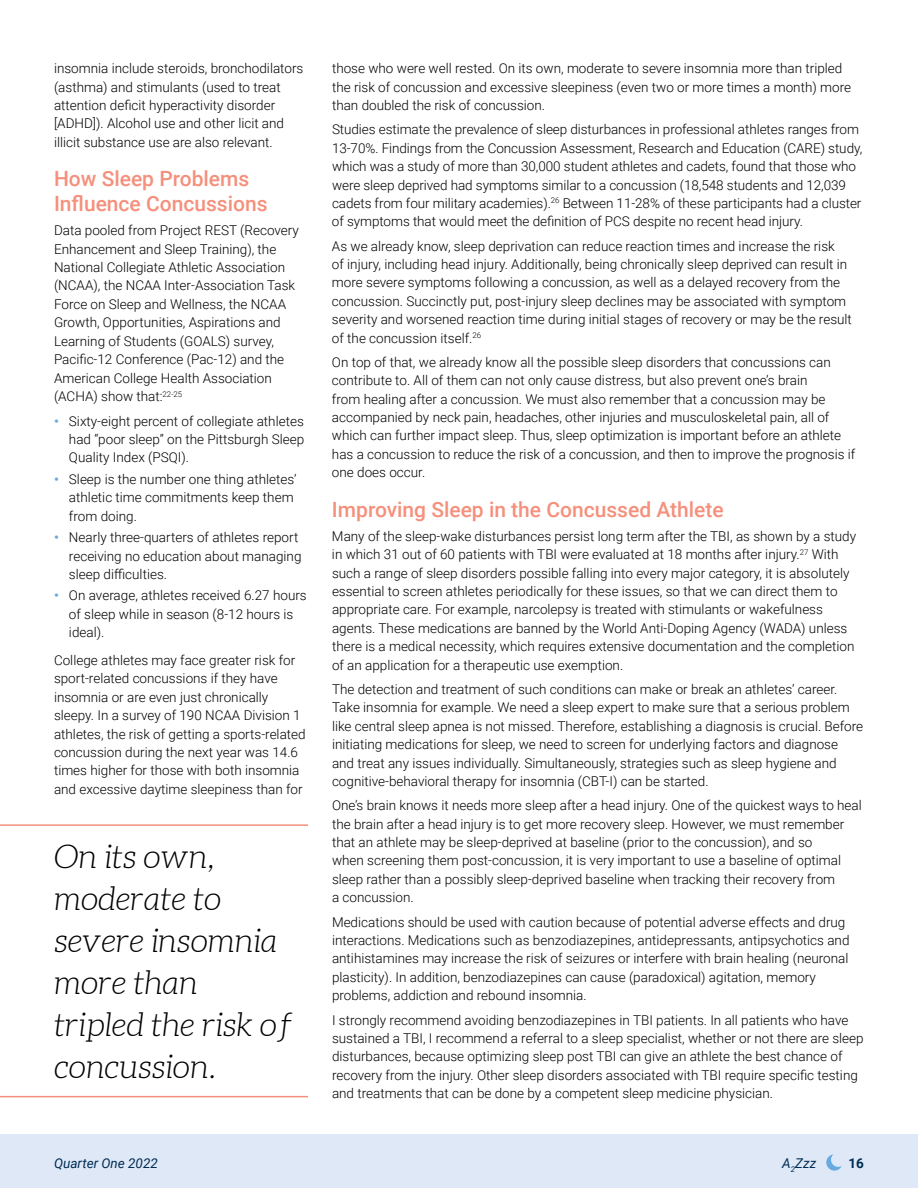
<style>
.page{position:relative;width:918px;height:1188px;background:#fff}
.page>*{position:absolute;margin:0;border:0;box-sizing:border-box;transform-origin:0 0}
.t1{font:italic 300 33px/42px "Aleo";color:#000}
.t2{font:500 21px/24.5px "Roboto";color:#f5907c}
.t3{font:300 13.5px/18.5px "Roboto";color:#000}
.t4{font:italic 13.5px "Roboto";color:#002d55}
.t5{font:700 13.5px "Roboto";color:#002d55}
.s1{font-weight:700;color:#66aae1}
</style>
<div class="page">
<div style="left:0;top:1134px;width:918px;height:54px;background:#dfe8f6"></div>
<svg style="left:826px;top:1154px;width:16px;height:17px"></svg>
<hr style="left:0;top:824px;width:308px;height:2px;background:#f5907c">
<hr style="left:0;top:1096px;width:308px;height:1px;background:#f5907c">
<p class="t3" style="left:54px;top:59px;width:251px">insomnia include steroids, bronchodilators (asthma) and stimulants (used to treat attention deficit hyperactivity disorder [ADHD]). Alcohol use and other licit and illicit substance use are also relevant.</p>
<h2 class="t2" style="left:54px;top:166px;width:215px">How Sleep Problems<br>Influence Concussions</h2>
<p class="t3" style="left:54px;top:221px;width:246px">Data pooled from Project REST (Recovery Enhancement and Sleep Training), the National Collegiate Athletic Association (NCAA), the NCAA Inter-Association Task Force on Sleep and Wellness, the NCAA Growth, Opportunities, Aspirations and Learning of Students (GOALS) survey, Pacific-12 Conference (Pac-12) and the American College Health Association (ACHA) show that:<sup>22-25</sup></p>
<p class="t3" style="left:69px;top:411px;width:237px;text-align:justify;text-indent:-15px"><span class="s1">•</span> Sixty-eight percent of collegiate athletes had “poor sleep” on the Pittsburgh Sleep Quality Index (PSQI).</p>
<p class="t3" style="left:69px;top:469px;width:229px;text-indent:-15px"><span class="s1">•</span> Sleep is the number one thing athletes’ athletic time commitments keep them from doing.</p>
<p class="t3" style="left:69px;top:528px;width:234px;text-indent:-15px"><span class="s1">•</span> Nearly three-quarters of athletes report receiving no education about managing sleep difficulties.</p>
<p class="t3" style="left:69px;top:586px;width:239px;text-indent:-15px"><span class="s1">•</span> On average, athletes received 6.27 hours of sleep while in season (8-12 hours is ideal).</p>
<p class="t3" style="left:54px;top:650px;width:253px">College athletes may face greater risk for sport-related concussions if they have insomnia or are even just chronically sleepy. In a survey of 190 NCAA Division 1 athletes, the risk of getting a sports-related concussion during the next year was 14.6 times higher for those with both insomnia and excessive daytime sleepiness than for</p>
<h1 class="t1" style="left:54px;top:836px;width:240px">On its own, moderate to severe insomnia more than tripled the risk of concussion.</h1>
<p class="t3" style="left:332px;top:59px;width:521px">those who were well rested. On its own, moderate to severe insomnia more than tripled the risk of concussion and excessive sleepiness (even two or more times a month) more than doubled the risk of concussion.</p>
<p class="t3" style="left:332px;top:120px;width:532px">Studies estimate the prevalence of sleep disturbances in professional athletes ranges from 13-70%. Findings from the Concussion Assessment, Research and Education (CARE) study, which was a study of more than 30,000 student athletes and cadets, found that those who were sleep deprived had symptoms similar to a concussion (18,548 students and 12,039 cadets from four military academies).<sup>26</sup> Between 11-28% of these participants had a cluster of symptoms that would meet the definition of PCS despite no recent head injury.</p>
<p class="t3" style="left:332px;top:236px;width:521px">As we already know, sleep deprivation can reduce reaction times and increase the risk<br>of injury, including head injury. Additionally, being chronically sleep deprived can result in more severe symptoms following a concussion, as well as a delayed recovery from the concussion. Succinctly put, post-injury sleep declines may be associated with symptom severity and worsened reaction time during initial stages of recovery or may be the result of the concussion itself.<sup>26</sup></p>
<p class="t3" style="left:332px;top:352px;width:525px">On top of that, we already know all the possible sleep disorders that concussions can contribute to. All of them can not only cause distress, but also prevent one’s brain<br>from healing after a concussion. We must also remember that a concussion may be accompanied by neck pain, headaches, other injuries and musculoskeletal pain, all of which can further impact sleep. Thus, sleep optimization is important before an athlete has a concussion to reduce the risk of a concussion, and then to improve the prognosis if one does occur.</p>
<h2 class="t2" style="left:332px;top:496px;width:393px">Improving Sleep in the Concussed Athlete</h2>
<p class="t3" style="left:332px;top:526px;width:526px">Many of the sleep-wake disturbances persist long term after the TBI, as shown by a study in which 31 out of 60 patients with TBI were evaluated at 18 months after injury.<sup>27</sup> With such a range of sleep disorders possible falling into every major category, it is absolutely essential to screen athletes periodically for these issues, so that we can direct them to appropriate care. For example, narcolepsy is treated with stimulants or wakefulness agents. These medications are banned by the World Anti-Doping Agency (WADA) unless there is a medical necessity, which requires extensive documentation and the completion of an application for a therapeutic use exemption.</p>
<p class="t3" style="left:332px;top:679px;width:533px">The detection and treatment of such conditions can make or break an athletes’ career.<br>Take insomnia for example. We need a sleep expert to make sure that a serious problem like central sleep apnea is not missed. Therefore, establishing a diagnosis is crucial. Before initiating medications for sleep, we need to screen for underlying factors and diagnose and treat any issues individually. Simultaneously, strategies such as sleep hygiene and cognitive-behavioral therapy for insomnia (CBT-I) can be started.</p>
<p class="t3" style="left:332px;top:796px;width:531px">One’s brain knows it needs more sleep after a head injury. One of the quickest ways to heal the brain after a head injury is to get more recovery sleep. However, we must remember that an athlete may be sleep-deprived at baseline (prior to the concussion), and so<br>when screening them post-concussion, it is very important to use a baseline of optimal sleep rather than a possibly sleep-deprived baseline when tracking their recovery from<br>a concussion.</p>
<p class="t3" style="left:332px;top:912px;width:519px">Medications should be used with caution because of potential adverse effects and drug interactions. Medications such as benzodiazepines, antidepressants, antipsychotics and antihistamines may increase the risk of seizures or interfere with brain healing (neuronal plasticity). In addition, benzodiazepines can cause (paradoxical) agitation, memory problems, addiction and rebound insomnia.</p>
<p class="t3" style="left:332px;top:1010px;width:533px">I strongly recommend avoiding benzodiazepines in TBI patients. In all patients who have sustained a TBI, I recommend a referral to a sleep specialist, whether or not there are sleep disturbances, because optimizing sleep post TBI can give an athlete the best chance of recovery from the injury. Other sleep disorders associated with TBI require specific testing and treatments that can be done by a competent sleep medicine physician.</p>
<p class="t4" style="left:54px;top:1154px;width:105px">Quarter One 2022</p>
<p class="t5" style="left:849px;top:1153px;width:17px">16</p>
<p class="t4" style="left:782px;top:1153px;width:35px">A<sub>2</sub>Zzz</p>
</div>
